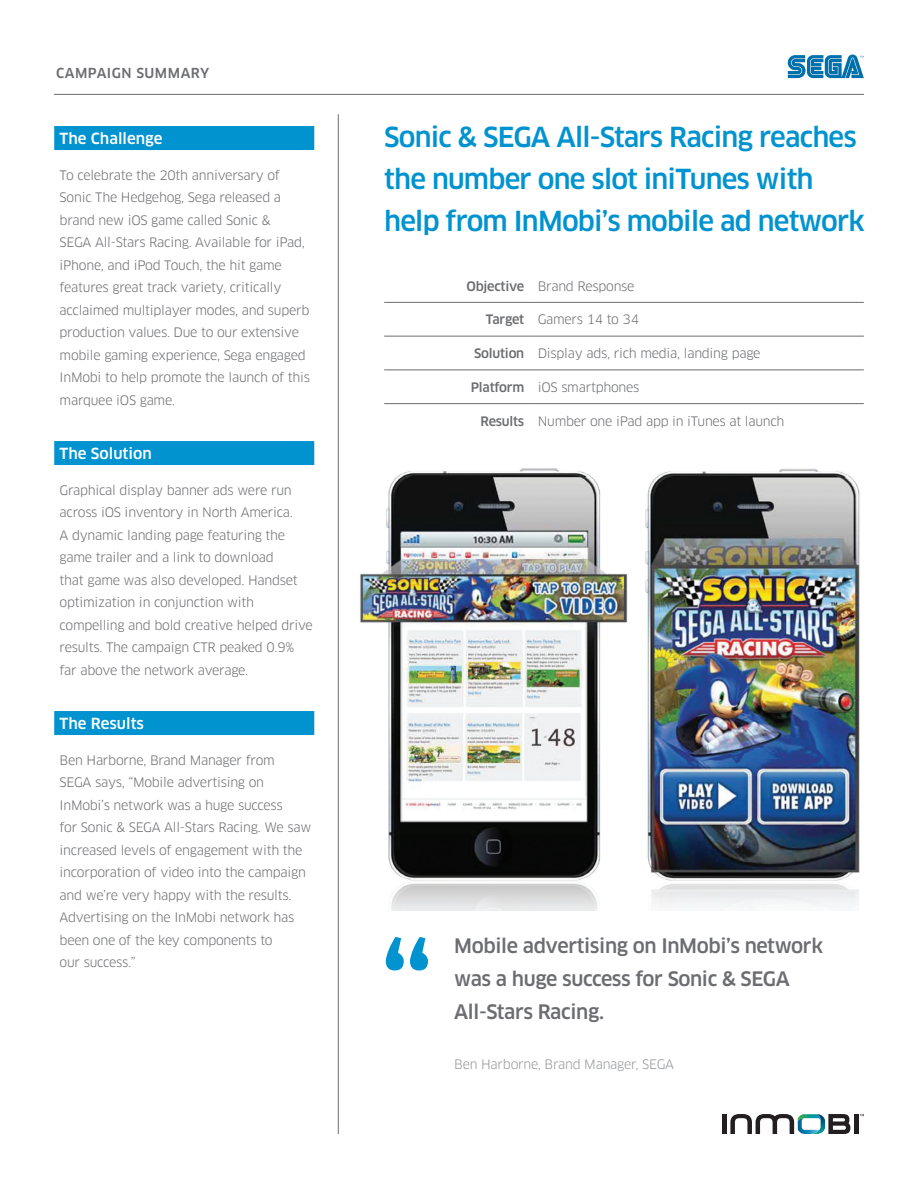
<style>
.page{position:relative;width:918px;height:1188px;background:#fff}
.page>*{position:absolute;margin:0;border:0;box-sizing:border-box;transform-origin:0 0}
.Main_Body{font:500 120px "Clan OT";color:#0093d0}
.t1{font:500 27px/42px "Clan OT";letter-spacing:-.03em;color:#0093d0}
.t2{font:500 19.5px/33px "Clan OT";letter-spacing:-.02em;color:#6c6d70}
.Blue_Body_Header{font:500 15px "Clan OT";color:#fff}
.t3{font:500 13.5px "Clan OT";letter-spacing:.035em;color:#6c6d70}
.Main_Body-2{font:12.75px/22.5px "Clan OT";letter-spacing:-.02em;color:#6c6d70}
.Chart_Description{font:12.75px "Clan OT";letter-spacing:-.02em;color:#6c6d70}
.Chart_Header{font:500 12.75px "Clan OT";letter-spacing:-.02em;color:#6c6d70}
.Author_of_Quote{font:12.75px "Clan OT";letter-spacing:-.02em;color:#95979a}
</style>
<div class="page">
<hr style="left:54px;top:94px;width:810px;height:1px;background:#6c6d70">
<hr style="left:338px;top:114px;width:1px;height:1020px;background:#6c6d70">
<div style="left:722px;top:1114px;width:5px;height:20px;background:#231f20"></div>
<div style="left:854px;top:1114px;width:5px;height:20px;background:#231f20"></div>
<svg style="left:730px;top:1114px;width:120px;height:20px"></svg>
<div style="left:54px;top:126px;width:260px;height:24px;background:#0093d0"></div>
<div style="left:54px;top:441px;width:260px;height:24px;background:#0093d0"></div>
<div style="left:54px;top:711px;width:260px;height:24px;background:#0093d0"></div>
<img style="left:360px;top:468px;width:500px;height:443px">
<hr style="left:384px;top:302px;width:147px;height:1px;background:#6c6d70">
<hr style="left:531px;top:302px;width:333px;height:1px;background:#6c6d70">
<hr style="left:384px;top:336px;width:147px;height:1px;background:#6c6d70">
<hr style="left:531px;top:336px;width:333px;height:1px;background:#6c6d70">
<hr style="left:384px;top:370px;width:147px;height:1px;background:#6c6d70">
<hr style="left:531px;top:370px;width:333px;height:1px;background:#6c6d70">
<hr style="left:384px;top:403px;width:147px;height:1px;background:#6c6d70">
<hr style="left:531px;top:403px;width:333px;height:1px;background:#6c6d70">
<svg style="left:788px;top:55px;width:76px;height:23px;background:#4999c3"></svg>
<p class="t3" style="left:56px;top:65px;width:155px">CAMPAIGN SUMMARY</p>
<p class="Blue_Body_Header" style="left:60px;top:129px;width:104px">The Challenge</p>
<p class="Main_Body-2" style="left:60px;top:164px;width:252px">To celebrate the 20th anniversary of Sonic The Hedgehog, Sega released a brand new iOS game called Sonic &amp;<br>SEGA All-Stars Racing. Available for iPad, iPhone, and iPod Touch, the hit game features great track variety, critically acclaimed multiplayer modes, and superb production values. Due to our extensive mobile gaming experience, Sega engaged InMobi to help promote the launch of this marquee iOS game.</p>
<p class="Blue_Body_Header" style="left:60px;top:444px;width:94px">The Solution</p>
<p class="Main_Body-2" style="left:60px;top:479px;width:255px">Graphical display banner ads were run across iOS inventory in North America.<br>A dynamic landing page featuring the game trailer and a link to download<br>that game was also developed. Handset optimization in conjunction with compelling and bold creative helped drive results. The campaign CTR peaked 0.9% far above the network average.</p>
<p class="Blue_Body_Header" style="left:60px;top:714px;width:86px">The Results</p>
<p class="Main_Body-2" style="left:60px;top:749px;width:253px">Ben Harborne, Brand Manager from<br>SEGA says, “Mobile advertising on InMobi’s network was a huge success<br>for Sonic &amp; SEGA All-Stars Racing. We saw increased levels of engagement with the incorporation of video into the campaign and we’re very happy with the results.<br>Advertising on the InMobi network has been one of the key components to<br>our success.”</p>
<p class="t1" style="left:384px;top:116px;width:482px">Sonic &amp; SEGA All-Stars Racing reaches the number one slot iniTunes with help from InMobi’s mobile ad network</p>
<p class="Chart_Header" style="left:467px;top:278px;width:59px">Objective</p>
<p class="Chart_Description" style="left:538px;top:278px;width:98px">Brand Response</p>
<p class="Chart_Header" style="left:486px;top:312px;width:40px">Target</p>
<p class="Chart_Description" style="left:538px;top:312px;width:103px">Gamers 14 to 34</p>
<p class="Chart_Header" style="left:474px;top:346px;width:52px">Solution</p>
<p class="Chart_Description" style="left:538px;top:346px;width:224px">Display ads, rich media, landing page</p>
<p class="Chart_Header" style="left:471px;top:380px;width:55px">Platform</p>
<p class="Chart_Description" style="left:538px;top:379px;width:103px">iOS smartphones</p>
<p class="Chart_Header" style="left:481px;top:413px;width:45px">Results</p>
<p class="Chart_Description" style="left:538px;top:413px;width:248px">Number one iPad app in iTunes at launch</p>
<p class="Main_Body" style="left:380px;top:921px;width:55px">“</p>
<p class="t2" style="left:454px;top:930px;width:370px">Mobile advertising on InMobi’s network was a huge success for Sonic &amp; SEGA<br>All-Stars Racing.</p>
<p class="Author_of_Quote" style="left:454px;top:1056px;width:221px">Ben Harborne, Brand Manager, SEGA</p>
</div>
